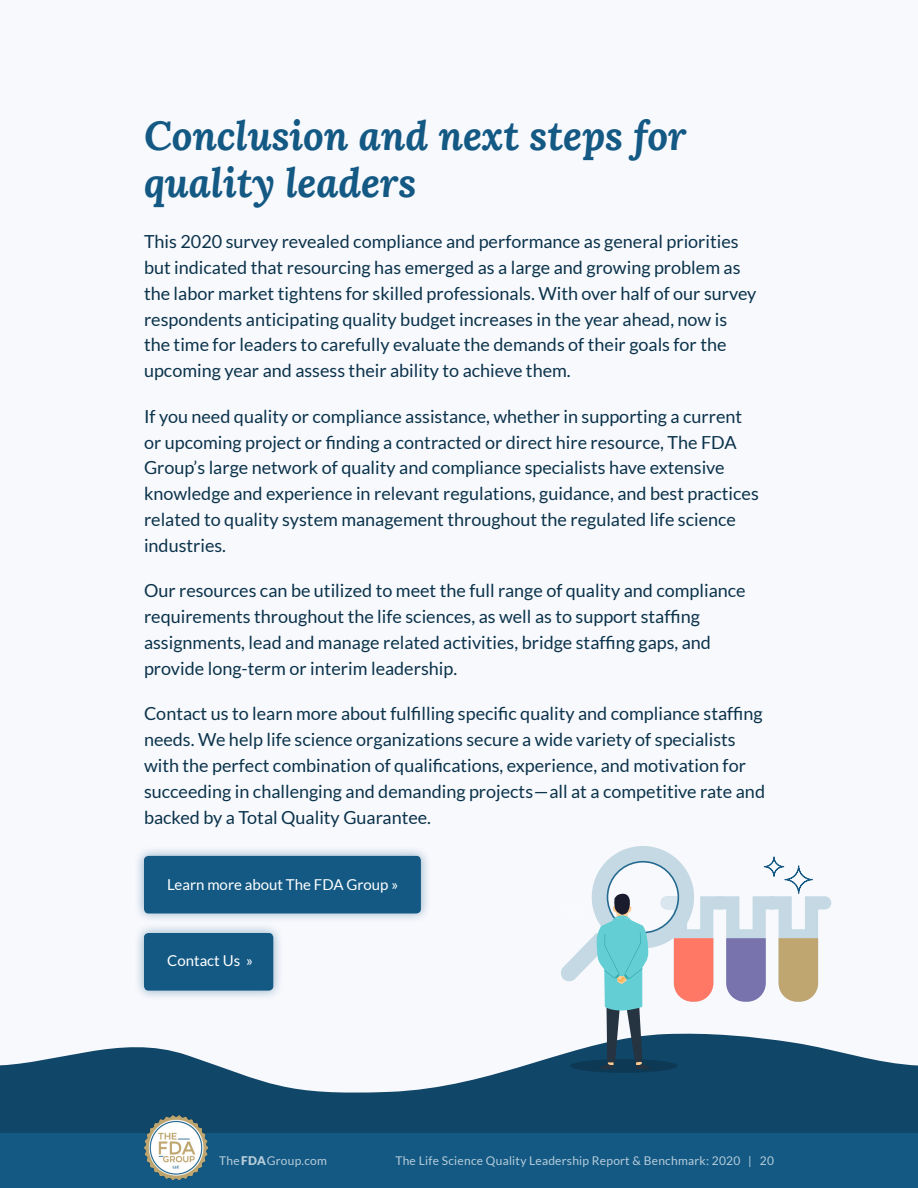
<style>
.page{position:relative;width:918px;height:1188px;background:#fff}
.page>*{position:absolute;margin:0;border:0;box-sizing:border-box;transform-origin:0 0}
.t1{font:italic 700 40.5px/46.8px "Lora";letter-spacing:-.005em;color:#135984}
.t2{font:18px/25.8px "Lato";color:#0b334b}
.t3{font:15px "Lato";color:#fff}
.t4{font:12px "Lato";letter-spacing:.02em;color:#fff}
.s1{font-weight:900}
</style>
<div class="page">
<div style="left:0;top:0;width:918px;height:1134px;background:#f8f9fd"></div>
<div style="left:0;top:1132px;width:918px;height:56px;background:#135984"></div>
<svg style="left:0;top:1047px;width:918px;height:86px;fill:#104667"></svg>
<div style="left:570px;top:1059px;width:107px;height:14px;background:#0d3955;border-radius:50%"></div>
<img style="left:144px;top:1116px;width:64px;height:63px">
<div style="left:134px;top:846px;width:297px;height:78px;background:#135984;opacity:.45"></div>
<div style="left:144px;top:856px;width:277px;height:57px;background:#135984;border-radius:4px"></div>
<div style="left:134px;top:923px;width:150px;height:78px;background:#135984;opacity:.45"></div>
<div style="left:144px;top:933px;width:129px;height:58px;background:#135984;border-radius:4px"></div>
<svg style="left:560px;top:846px;width:271px;height:223px"></svg>
<p class="t1" style="left:144px;top:111px;width:544px">Conclusion and next steps for quality leaders</p>
<p class="t2" style="left:144px;top:229px;width:614px">This 2020 survey revealed compliance and performance as general priorities but indicated that resourcing has emerged as a large and growing problem as the labor market tightens for skilled professionals. With over half of our survey respondents anticipating quality budget increases in the year ahead, now is the time for leaders to carefully evaluate the demands of their goals for the upcoming year and assess their ability to achieve them.</p>
<p class="t2" style="left:144px;top:403px;width:616px">If you need quality or compliance assistance, whether in supporting a current or upcoming project or finding a contracted or direct hire resource, The FDA Group’s large network of quality and compliance specialists have extensive knowledge and experience in relevant regulations, guidance, and best practices related to quality system management throughout the regulated life science industries.</p>
<p class="t2" style="left:144px;top:578px;width:603px">Our resources can be utilized to meet the full range of quality and compliance requirements throughout the life sciences, as well as to support staffing assignments, lead and manage related activities, bridge staffing gaps, and provide long-term or interim leadership.</p>
<p class="t2" style="left:144px;top:701px;width:623px">Contact us to learn more about fulfilling specific quality and compliance staffing needs. We help life science organizations secure a wide variety of specialists with the perfect combination of qualifications, experience, and motivation for succeeding in challenging and demanding projects—all at a competitive rate and backed by a Total Quality Guarantee.</p>
<p class="t3" style="left:167px;top:876px;width:233px">Learn more about The FDA Group »</p>
<p class="t3" style="left:167px;top:953px;width:87px">Contact Us »</p>
<p class="t4" style="left:219px;top:1154px;width:109px">The<span class="s1">FDA</span>Group.com</p>
<p class="t4" style="left:395px;top:1154px;width:380px">The Life Science Quality Leadership Report &amp; Benchmark: 2020 | 20</p>
</div>
